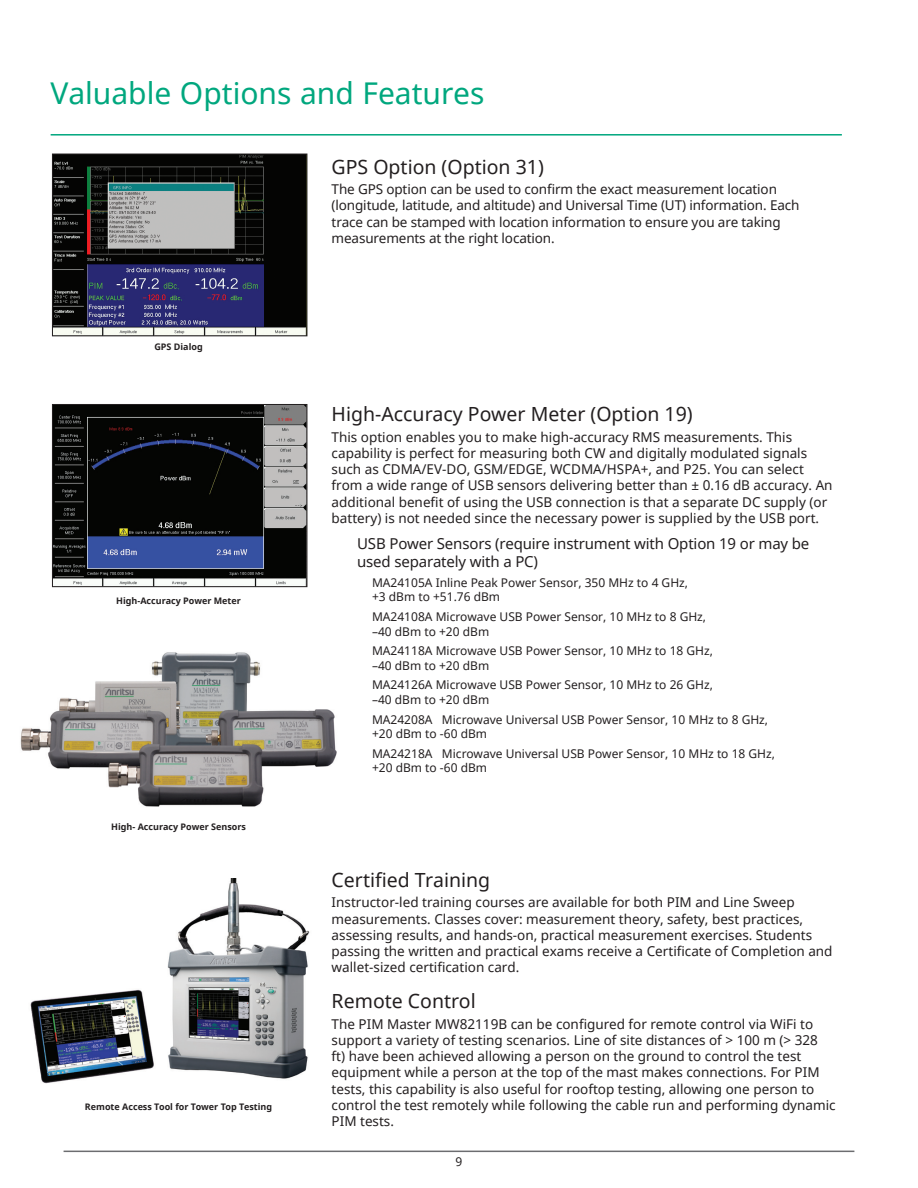
<style>
.page{position:relative;width:918px;height:1188px;background:#fff}
.page>*{position:absolute;margin:0;border:0;box-sizing:border-box;transform-origin:0 0}
.t1{font:30px "Noto Sans";color:#00a77e}
.t2{font:19.5px "Noto Sans";color:#231f20}
.t3{font:15px/18px "Noto Sans";letter-spacing:-.01em;color:#231f20}
.t4{font:13.5px/16.2px "Noto Sans";color:#231f20}
.t5{font:12px/14.4px "Noto Sans";color:#231f20}
.t6{font:700 9px "Noto Sans";color:#231f20}
</style>
<div class="page">
<hr style="left:64px;top:1151px;width:790px;height:1px;background:#6c6d70">
<hr style="left:51px;top:134px;width:791px;height:2px;background:#00a77e">
<img style="left:30px;top:879px;width:280px;height:205px">
<img style="left:54px;top:156px;width:251px;height:178px">
<div style="left:52px;top:154px;width:255px;height:182px;border:1px solid #231f20"></div>
<img style="left:54px;top:406px;width:251px;height:179px">
<div style="left:52px;top:404px;width:255px;height:183px;border:1px solid #231f20"></div>
<img style="left:20px;top:652px;width:317px;height:155px">
<h1 class="t1" style="left:51px;top:73px;width:435px">Valuable Options and Features</h1>
<p class="t6" style="left:154px;top:341px;width:50px">GPS Dialog</p>
<p class="t6" style="left:116px;top:594px;width:126px">High-Accuracy Power Meter</p>
<p class="t6" style="left:111px;top:820px;width:136px">High- Accuracy Power Sensors</p>
<p class="t6" style="left:85px;top:1100px;width:189px">Remote Access Tool for Tower Top Testing</p>
<h2 class="t2" style="left:332px;top:153px;width:214px">GPS Option (Option 31)</h2>
<p class="t4" style="left:332px;top:181px;width:469px">The GPS option can be used to confirm the exact measurement location (longitude, latitude, and altitude) and Universal Time (UT) information. Each trace can be stamped with location information to ensure you are taking measurements at the right location.</p>
<h2 class="t2" style="left:332px;top:401px;width:363px">High-Accuracy Power Meter (Option 19)</h2>
<p class="t4" style="left:332px;top:428px;width:503px">This option enables you to make high-accuracy RMS measurements. This capability is perfect for measuring both CW and digitally modulated signals such as CDMA/EV-DO, GSM/EDGE, WCDMA/HSPA+, and P25. You can select from a wide range of USB sensors delivering better than ± 0.16 dB accuracy. An additional benefit of using the USB connection is that a separate DC supply (or battery) is not needed since the necessary power is supplied by the USB port.</p>
<p class="t3" style="left:357px;top:535px;width:454px">USB Power Sensors (require instrument with Option 19 or may be used separately with a PC)</p>
<p class="t5" style="left:372px;top:575px;width:318px">MA24105A Inline Peak Power Sensor, 350 MHz to 4 GHz, +3 dBm to +51.76 dBm</p>
<p class="t5" style="left:372px;top:609px;width:336px">MA24108A Microwave USB Power Sensor, 10 MHz to 8 GHz, –40 dBm to +20 dBm</p>
<p class="t5" style="left:372px;top:643px;width:342px">MA24118A Microwave USB Power Sensor, 10 MHz to 18 GHz, –40 dBm to +20 dBm</p>
<p class="t5" style="left:372px;top:678px;width:342px">MA24126A Microwave USB Power Sensor, 10 MHz to 26 GHz, –40 dBm to +20 dBm</p>
<p class="t5" style="left:372px;top:712px;width:398px">MA24208A Microwave Universal USB Power Sensor, 10 MHz to 8 GHz, +20 dBm to -60 dBm</p>
<p class="t5" style="left:372px;top:746px;width:404px">MA24218A Microwave Universal USB Power Sensor, 10 MHz to 18 GHz, +20 dBm to -60 dBm</p>
<h2 class="t2" style="left:332px;top:867px;width:160px">Certified Training</h2>
<p class="t4" style="left:332px;top:894px;width:502px">Instructor-led training courses are available for both PIM and Line Sweep measurements. Classes cover: measurement theory, safety, best practices, assessing results, and hands-on, practical measurement exercises. Students passing the written and practical exams receive a Certificate of Completion and wallet-sized certification card.</p>
<h2 class="t2" style="left:332px;top:988px;width:146px">Remote Control</h2>
<p class="t4" style="left:332px;top:1015px;width:506px">The PIM Master MW82119B can be configured for remote control via WiFi to support a variety of testing scenarios. Line of site distances of &gt; 100 m (&gt; 328<br>ft) have been achieved allowing a person on the ground to control the test equipment while a person at the top of the mast makes connections. For PIM tests, this capability is also useful for rooftop testing, allowing one person to control the test remotely while following the cable run and performing dynamic PIM tests.</p>
<p class="t5" style="left:456px;top:1154px;width:8px">9</p>
</div>
